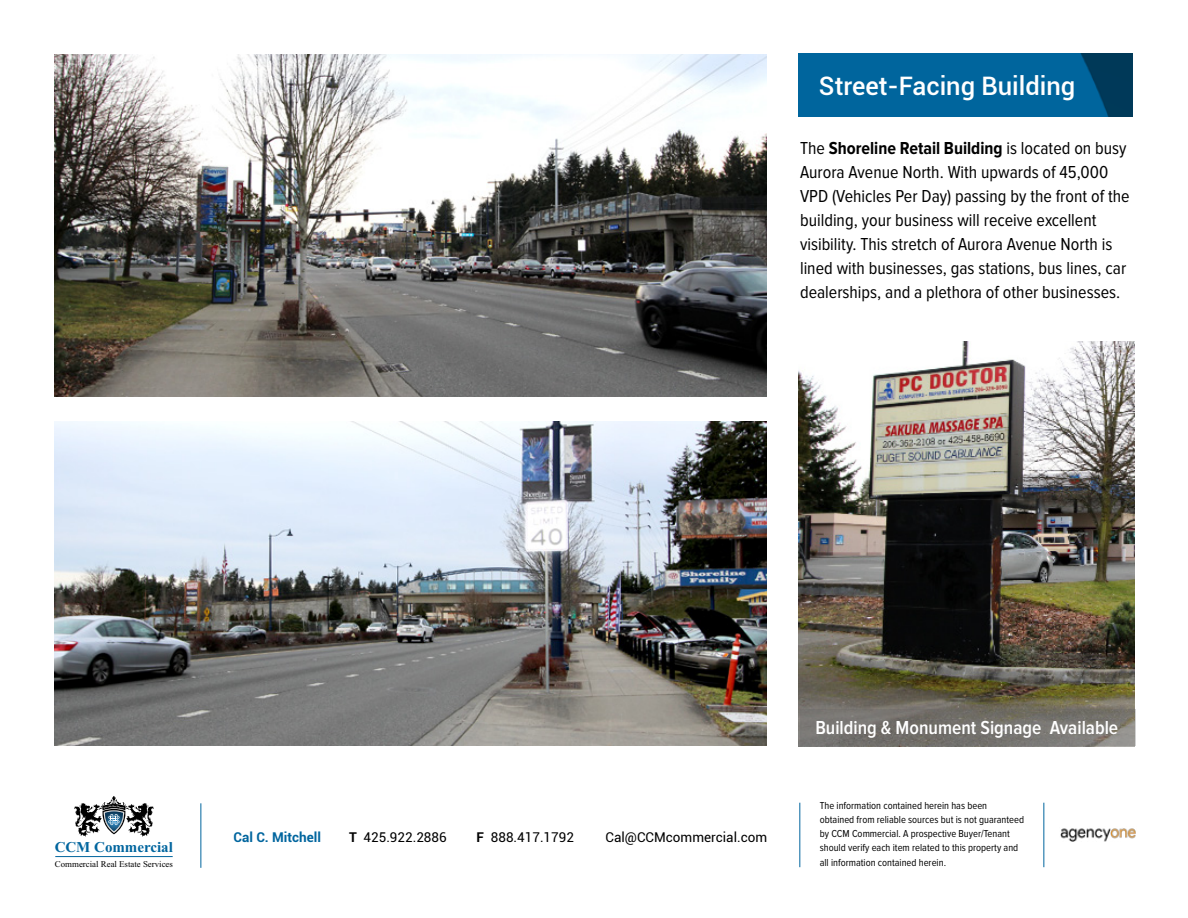
<style>
.page{position:relative;width:1188px;height:918px;background:#fff}
.page>*{position:absolute;margin:0;border:0;box-sizing:border-box;transform-origin:0 0}
.t1{font:500 25.5px "Roboto";color:#fff}
.t2{font:600 19.5px "Proxima Nova Cond";color:#fff}
.t3{font:18px/24px "Proxima Nova Cond";color:#000}
.t4{font:700 15px "Times New Roman";color:#00659e}
.t5{font:13.5px "Roboto";color:#000}
.t6{font:700 13.5px "Roboto";color:#00659e}
.t7{font:10.5px/14.2px "Proxima Nova Cond";color:#000}
.t8{font:8.85px "Times New Roman";color:#000}
.s1{font-weight:700}
</style>
<div class="page">
<hr style="left:800px;top:803px;width:1px;height:64px;background:#00659e">
<hr style="left:1044px;top:803px;width:1px;height:64px;background:#00659e">
<hr style="left:201px;top:803px;width:1px;height:65px;background:#00659e">
<hr style="left:55px;top:856px;width:118px;height:1px;background:#00659e">
<img style="left:1060px;top:828px;width:76px;height:14px">
<img style="left:54px;top:54px;width:712px;height:343px">
<img style="left:54px;top:421px;width:712px;height:325px">
<img style="left:798px;top:342px;width:336px;height:404px">
<svg style="left:800px;top:710px;width:336px;height:36px;background:#77746f"></svg>
<img style="left:799px;top:54px;width:333px;height:62px">
<svg style="left:74px;top:796px;width:80px;height:41px"></svg>
<h1 class="t1" style="left:819px;top:68px;width:258px">Street-Facing Building</h1>
<p class="t3" style="left:800px;top:137px;width:331px">The <span class="s1">Shoreline Retail Building</span> is located on busy Aurora Avenue North. With upwards of 45,000<br>VPD (Vehicles Per Day) passing by the front of the building, your business will receive excellent visibility. This stretch of Aurora Avenue North is lined with businesses, gas stations, bus lines, car dealerships, and a plethora of other businesses.</p>
<p class="t4" style="left:55px;top:842px;width:120px">CCM Commercial</p>
<p class="t8" style="left:55px;top:858px;width:120px">Commercial Real Estate Services</p>
<p class="t6" style="left:234px;top:827px;width:89px">Cal C. Mitchell</p>
<p class="t5" style="left:349px;top:827px;width:99px"><span class="s1">T</span> 425.922.2886</p>
<p class="t5" style="left:477px;top:827px;width:99px"><span class="s1">F</span> 888.417.1792</p>
<p class="t5" style="left:606px;top:827px;width:163px">Cal@CCMcommercial.com</p>
<p class="t2" style="left:815px;top:718px;width:304px">Building &amp; Monument Signage Available</p>
<p class="t7" style="left:820px;top:799px;width:206px">The information contained herein has been obtained from reliable sources but is not guaranteed by CCM Commercial. A prospective Buyer/Tenant should verify each item related to this property and all information contained herein.</p>
</div>
